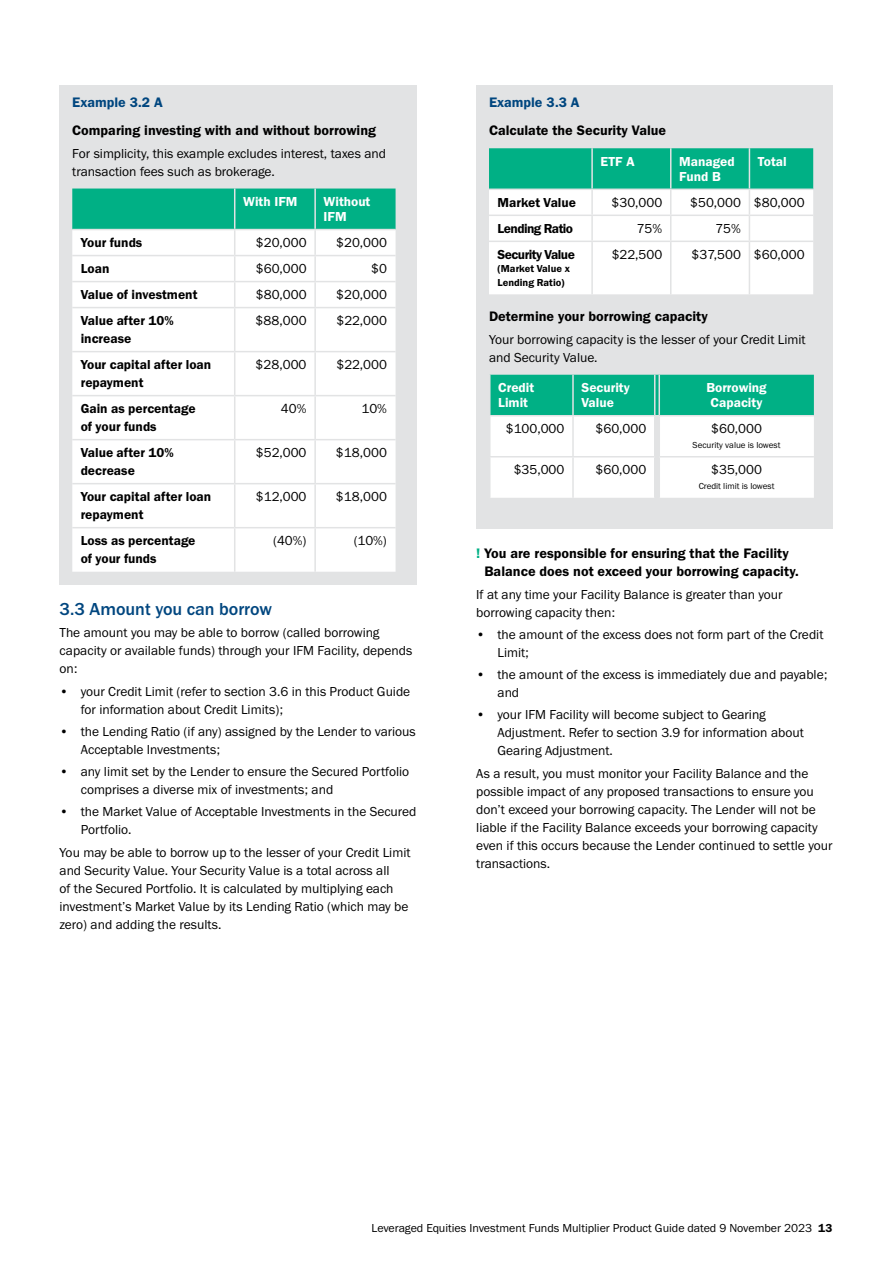
<style>
.page{position:relative;width:893px;height:1263px;background:#fff}
.page>*{position:absolute;margin:0;border:0;box-sizing:border-box;transform-origin:0 0}
.t1{font:500 18px "Franklin Gothic URW";color:#00467f}
.t2{font:14.25px/18px "Franklin Gothic URW Dem";color:#000}
.t3{font:14.25px "Franklin Gothic URW Dem";color:#00467f}
.t4{font:13.5px/18px "Franklin Gothic URW Boo";color:#000}
.t5{font:13.5px/18px "Franklin Gothic URW Dem";color:#000}
.t6{font:13.5px/15px "Franklin Gothic URW Dem";color:#fff}
.t7{font:13.5px "Franklin Gothic URW Dem";letter-spacing:-.04em;color:#000}
.t8{font:12px "Franklin Gothic URW Boo";color:#000}
.t9{font:10.5px/13.5px "Franklin Gothic URW Dem";color:#000}
.t10{font:9px "Franklin Gothic URW Boo";color:#000}
.s1{color:#00b085}
.s2{font-family:"Franklin Gothic URW Dem"}
</style>
<div class="page">
<div style="left:60px;top:85px;width:357px;height:499px;background:#e2e3e4"></div>
<div style="left:72px;top:308px;width:324px;height:264px;background:#fff"></div>
<svg style="left:72px;top:189px;width:324px;height:118px;background:#abe3d5"></svg>
<hr style="left:315px;top:281px;width:81px;height:1px;background:#e2e3e4">
<hr style="left:314px;top:282px;width:2px;height:25px;background:#e2e3e4">
<hr style="left:234px;top:308px;width:1px;height:43px;background:#e2e3e4">
<hr style="left:314px;top:308px;width:2px;height:43px;background:#e2e3e4">
<hr style="left:72px;top:351px;width:163px;height:1px;background:#e2e3e4">
<hr style="left:235px;top:351px;width:80px;height:1px;background:#e2e3e4">
<hr style="left:234px;top:352px;width:1px;height:43px;background:#e2e3e4">
<hr style="left:315px;top:351px;width:81px;height:1px;background:#e2e3e4">
<hr style="left:314px;top:352px;width:2px;height:43px;background:#e2e3e4">
<hr style="left:72px;top:395px;width:163px;height:1px;background:#e2e3e4">
<hr style="left:235px;top:395px;width:80px;height:1px;background:#e2e3e4">
<hr style="left:234px;top:396px;width:1px;height:43px;background:#e2e3e4">
<hr style="left:315px;top:395px;width:81px;height:1px;background:#e2e3e4">
<hr style="left:314px;top:396px;width:2px;height:43px;background:#e2e3e4">
<hr style="left:72px;top:439px;width:163px;height:1px;background:#e2e3e4">
<hr style="left:235px;top:439px;width:80px;height:1px;background:#e2e3e4">
<hr style="left:234px;top:440px;width:1px;height:43px;background:#e2e3e4">
<hr style="left:315px;top:439px;width:81px;height:1px;background:#e2e3e4">
<hr style="left:314px;top:440px;width:2px;height:43px;background:#e2e3e4">
<hr style="left:72px;top:483px;width:163px;height:1px;background:#e2e3e4">
<hr style="left:235px;top:483px;width:80px;height:1px;background:#e2e3e4">
<hr style="left:234px;top:484px;width:1px;height:43px;background:#e2e3e4">
<hr style="left:315px;top:483px;width:81px;height:1px;background:#e2e3e4">
<hr style="left:314px;top:484px;width:2px;height:43px;background:#e2e3e4">
<hr style="left:72px;top:527px;width:163px;height:1px;background:#e2e3e4">
<hr style="left:235px;top:527px;width:80px;height:1px;background:#e2e3e4">
<hr style="left:234px;top:528px;width:1px;height:44px;background:#e2e3e4">
<hr style="left:315px;top:527px;width:81px;height:1px;background:#e2e3e4">
<hr style="left:314px;top:528px;width:2px;height:44px;background:#e2e3e4">
<div style="left:476px;top:85px;width:356px;height:443px;background:#e2e3e4"></div>
<svg style="left:489px;top:148px;width:324px;height:146px;background:#b7e8dc"></svg>
<hr style="left:489px;top:241px;width:103px;height:1px;background:#e2e3e4">
<hr style="left:592px;top:241px;width:79px;height:1px;background:#e2e3e4">
<hr style="left:591px;top:242px;width:2px;height:52px;background:#e2e3e4">
<hr style="left:671px;top:241px;width:78px;height:1px;background:#e2e3e4">
<hr style="left:670px;top:242px;width:1px;height:52px;background:#e2e3e4">
<hr style="left:749px;top:241px;width:64px;height:1px;background:#e2e3e4">
<hr style="left:749px;top:242px;width:1px;height:52px;background:#e2e3e4">
<svg style="left:490px;top:375px;width:324px;height:123px;background:#abe4d6"></svg>
<hr style="left:654px;top:457px;width:1px;height:41px;background:#e2e3e4">
<hr style="left:659px;top:456px;width:155px;height:1px;background:#e2e3e4">
<hr style="left:658px;top:457px;width:2px;height:41px;background:#e2e3e4">
<p class="t3" style="left:72px;top:94px;width:92px">Example 3.2 A</p>
<p class="t2" style="left:72px;top:121px;width:305px">Comparing investing with and without borrowing</p>
<p class="t4" style="left:72px;top:144px;width:315px">For simplicity, this example excludes interest, taxes and transaction fees such as brokerage.</p>
<p class="t6" style="left:243px;top:194px;width:56px">With IFM</p>
<p class="t6" style="left:324px;top:194px;width:48px">Without<br>IFM</p>
<p class="t5" style="left:81px;top:233px;width:63px">Your funds</p>
<p class="t4" style="left:256px;top:233px;width:52px">$20,000</p>
<p class="t4" style="left:336px;top:233px;width:52px">$20,000</p>
<p class="t5" style="left:81px;top:259px;width:30px">Loan</p>
<p class="t4" style="left:256px;top:259px;width:52px">$60,000</p>
<p class="t4" style="left:371px;top:259px;width:17px">$0</p>
<p class="t5" style="left:81px;top:285px;width:118px">Value of investment</p>
<p class="t4" style="left:256px;top:285px;width:52px">$80,000</p>
<p class="t4" style="left:336px;top:285px;width:52px">$20,000</p>
<p class="t5" style="left:81px;top:311px;width:94px">Value after 10% increase</p>
<p class="t4" style="left:256px;top:311px;width:53px">$88,000</p>
<p class="t4" style="left:336px;top:311px;width:52px">$22,000</p>
<p class="t5" style="left:81px;top:355px;width:132px">Your capital after loan repayment</p>
<p class="t4" style="left:256px;top:355px;width:53px">$28,000</p>
<p class="t4" style="left:336px;top:355px;width:52px">$22,000</p>
<p class="t5" style="left:81px;top:399px;width:116px">Gain as percentage of your funds</p>
<p class="t4" style="left:281px;top:399px;width:27px">40%</p>
<p class="t4" style="left:361px;top:399px;width:27px">10%</p>
<p class="t5" style="left:81px;top:443px;width:94px">Value after 10% decrease</p>
<p class="t4" style="left:256px;top:443px;width:52px">$52,000</p>
<p class="t4" style="left:336px;top:443px;width:53px">$18,000</p>
<p class="t5" style="left:81px;top:487px;width:132px">Your capital after loan repayment</p>
<p class="t4" style="left:256px;top:487px;width:52px">$12,000</p>
<p class="t4" style="left:336px;top:487px;width:53px">$18,000</p>
<p class="t5" style="left:81px;top:531px;width:116px">Loss as percentage of your funds</p>
<p class="t4" style="left:273px;top:531px;width:35px">(40%)</p>
<p class="t4" style="left:354px;top:531px;width:34px">(10%)</p>
<h1 class="t1" style="left:60px;top:598px;width:214px">3.3 Amount you can borrow</h1>
<p class="t4" style="left:60px;top:624px;width:354px">The amount you may be able to borrow (called borrowing capacity or available funds) through your IFM Facility, depends on:</p>
<p class="t4" style="left:81px;top:682px;width:331px;text-indent:-21px">• your Credit Limit (refer to section 3.6 in this Product Guide for information about Credit Limits);</p>
<p class="t4" style="left:81px;top:722px;width:337px;text-indent:-21px">• the Lending Ratio (if any) assigned by the Lender to various<br>Acceptable Investments;</p>
<p class="t4" style="left:81px;top:762px;width:330px;text-indent:-21px">• any limit set by the Lender to ensure the Secured Portfolio comprises a diverse mix of investments; and</p>
<p class="t4" style="left:81px;top:803px;width:337px;text-indent:-21px">• the Market Value of Acceptable Investments in the Secured<br>Portfolio.</p>
<p class="t4" style="left:60px;top:843px;width:353px">You may be able to borrow up to the lesser of your Credit Limit and Security Value. Your Security Value is a total across all<br>of the Secured Portfolio. It is calculated by multiplying each investment’s Market Value by its Lending Ratio (which may be zero) and adding the results.</p>
<p class="t3" style="left:489px;top:94px;width:92px">Example 3.3 A</p>
<p class="t2" style="left:489px;top:121px;width:179px">Calculate the Security Value</p>
<p class="t6" style="left:601px;top:154px;width:35px">ETF A</p>
<p class="t6" style="left:679px;top:154px;width:57px">Managed<br>Fund B</p>
<p class="t6" style="left:758px;top:154px;width:30px">Total</p>
<p class="t5" style="left:497px;top:193px;width:80px">Market Value</p>
<p class="t4" style="left:611px;top:193px;width:52px">$30,000</p>
<p class="t4" style="left:690px;top:193px;width:116px">$50,000 $80,000</p>
<p class="t7" style="left:497px;top:220px;width:77px">Lending Ratio</p>
<p class="t4" style="left:637px;top:219px;width:27px">75%</p>
<p class="t4" style="left:715px;top:219px;width:27px">75%</p>
<p class="t7" style="left:498px;top:246px;width:79px">Security Value</p>
<p class="t9" style="left:497px;top:262px;width:74px">(Market Value x<br>Lending Ratio)</p>
<p class="t4" style="left:612px;top:245px;width:52px">$22,500</p>
<p class="t4" style="left:691px;top:245px;width:115px">$37,500 $60,000</p>
<p class="t2" style="left:489px;top:307px;width:220px">Determine your borrowing capacity</p>
<p class="t4" style="left:489px;top:330px;width:318px">Your borrowing capacity is the lesser of your Credit Limit and Security Value.</p>
<p class="t6" style="left:498px;top:380px;width:37px">Credit<br>Limit</p>
<p class="t6" style="left:581px;top:380px;width:50px">Security<br>Value</p>
<p class="t6" style="left:706px;top:380px;width:62px;text-align:center">Borrowing<br>Capacity</p>
<p class="t4" style="left:506px;top:419px;width:60px">$100,000</p>
<p class="t4" style="left:595px;top:419px;width:52px">$60,000</p>
<p class="t4" style="left:711px;top:419px;width:52px">$60,000</p>
<p class="t10" style="left:693px;top:440px;width:89px">Security value is lowest</p>
<p class="t4" style="left:514px;top:460px;width:52px">$35,000</p>
<p class="t4" style="left:595px;top:460px;width:52px">$60,000</p>
<p class="t4" style="left:711px;top:460px;width:52px">$35,000</p>
<p class="t10" style="left:699px;top:481px;width:77px">Credit limit is lowest</p>
<p class="t2" style="left:484px;top:544px;width:316px;text-indent:-8px"><span class="s1">!</span> You are responsible for ensuring that the Facility<br>Balance does not exceed your borrowing capacity.</p>
<p class="t4" style="left:476px;top:585px;width:308px">If at any time your Facility Balance is greater than your borrowing capacity then:</p>
<p class="t4" style="left:497px;top:625px;width:327px;text-indent:-21px">• the amount of the excess does not form part of the Credit<br>Limit;</p>
<p class="t4" style="left:497px;top:665px;width:331px;text-indent:-21px">• the amount of the excess is immediately due and payable; and</p>
<p class="t4" style="left:497px;top:706px;width:308px;text-indent:-21px">• your IFM Facility will become subject to Gearing<br>Adjustment. Refer to section 3.9 for information about<br>Gearing Adjustment.</p>
<p class="t4" style="left:476px;top:764px;width:358px">As a result, you must monitor your Facility Balance and the possible impact of any proposed transactions to ensure you don’t exceed your borrowing capacity. The Lender will not be liable if the Facility Balance exceeds your borrowing capacity even if this occurs because the Lender continued to settle your transactions.</p>
<p class="t8" style="left:372px;top:1220px;width:462px">Leveraged Equities Investment Funds Multiplier Product Guide dated 9 November 2023 <span class="s2">13</span></p>
</div>
